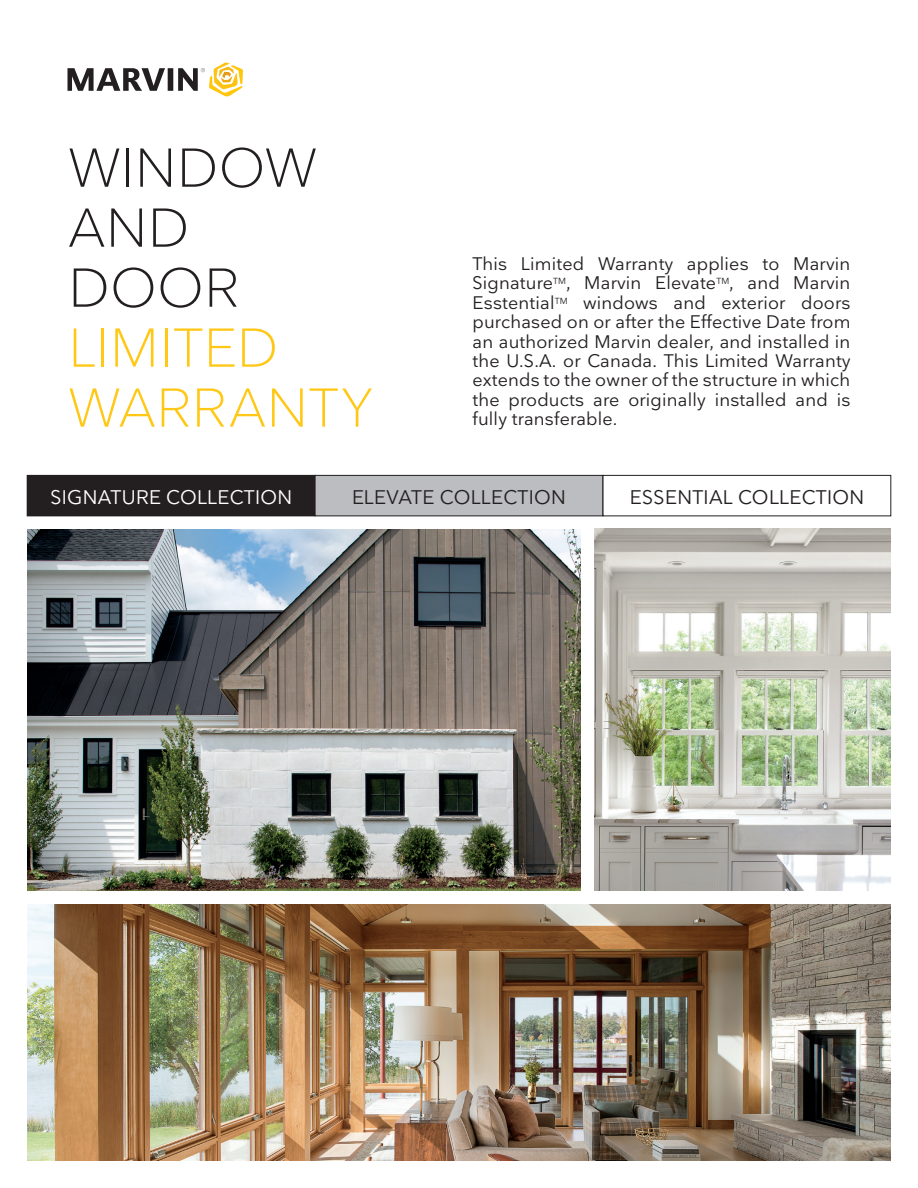
<style>
.page{position:relative;width:918px;height:1188px;background:#fff}
.page>*{position:absolute;margin:0;border:0;box-sizing:border-box;transform-origin:0 0}
.t1{font:300 54px/60px "Nationale";letter-spacing:.01em;color:#ffc817}
.t2{font:300 54px/60px "Nationale";letter-spacing:.01em;color:#231f20}
.t3{font:19.5px "Nationale";letter-spacing:.015em;color:#231f20}
.t4{font:19.5px "Nationale";letter-spacing:.015em;color:#fff}
.t5{font:18px/19.5px "Nationale";letter-spacing:.01em;color:#231f20;text-align:justify}
</style>
<div class="page">
<img style="left:27px;top:529px;width:553px;height:362px">
<img style="left:27px;top:904px;width:864px;height:257px">
<img style="left:594px;top:529px;width:297px;height:362px">
<svg style="left:68px;top:63px;width:175px;height:33px"></svg>
<div style="left:27px;top:475px;width:288px;height:41px;background:#231f20"></div>
<div style="left:315px;top:475px;width:288px;height:41px;background:#bcbdc0"></div>
<div style="left:315px;top:475px;width:288px;height:41px;border:1px solid #231f20"></div>
<div style="left:603px;top:475px;width:288px;height:41px;border:1px solid #231f20"></div>
<h1 class="t2" style="left:68px;top:137px;width:250px">WINDOW<br>AND<br>DOOR</h1>
<h1 class="t1" style="left:68px;top:317px;width:306px">LIMITED<br>WARRANTY</h1>
<p class="t5" style="left:472px;top:253px;width:380px">This Limited Warranty applies to Marvin Signature<sup>TM</sup>, Marvin Elevate<sup>TM</sup>, and Marvin Esstential<sup>TM</sup> windows and exterior doors purchased on or after the Effective Date from an authorized Marvin dealer, and installed in the U.S.A. or Canada. This Limited Warranty extends to the owner of the structure in which the products are originally installed and is fully transferable.</p>
<p class="t4" style="left:50px;top:485px;width:243px">SIGNATURE COLLECTION</p>
<p class="t3" style="left:352px;top:485px;width:215px">ELEVATE COLLECTION</p>
<p class="t3" style="left:630px;top:485px;width:236px">ESSENTIAL COLLECTION</p>
</div>
